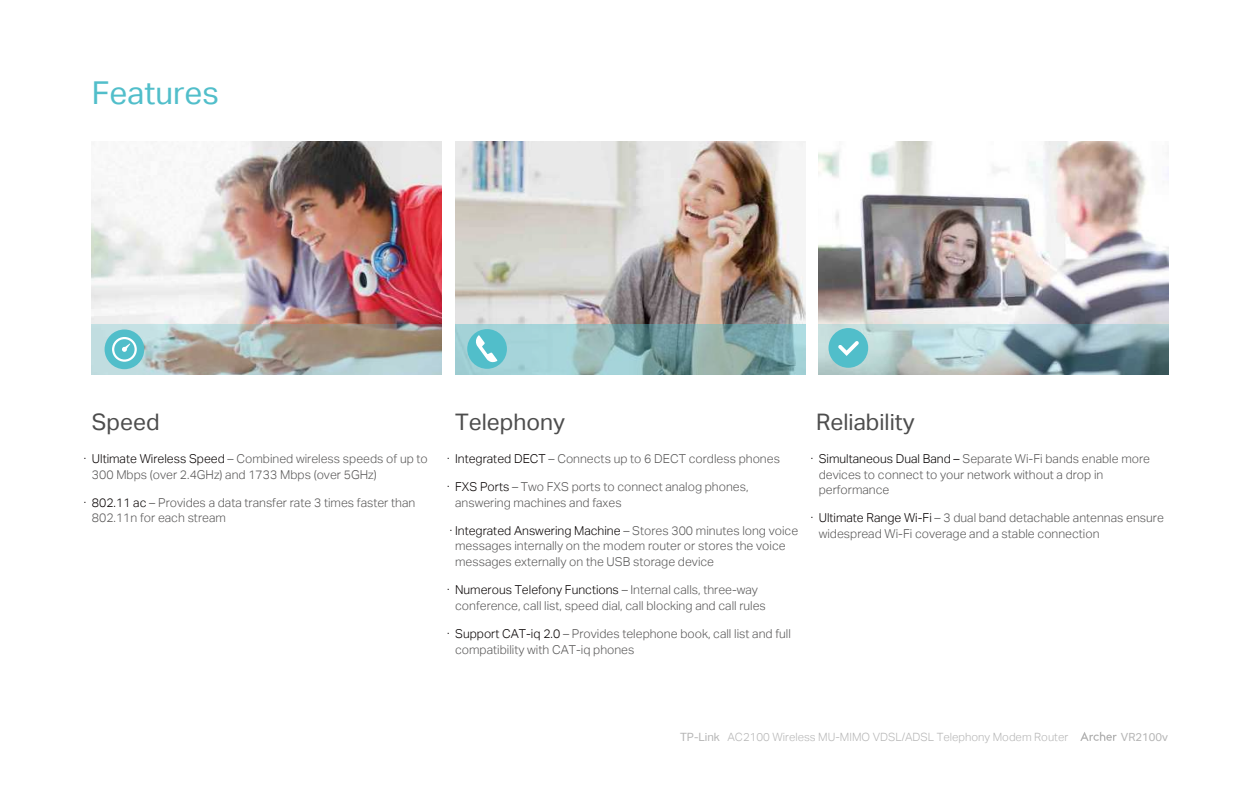
<style>
.page{position:relative;width:1260px;height:788px;background:#fff}
.page>*{position:absolute;margin:0;border:0;box-sizing:border-box;transform-origin:0 0}
.t1{font:31.5px "TP Link Aktiv Regular";color:#51beca}
.t2{font:22.75px "TP Link Aktiv Regular";color:#4d4d4d}
.t3{font:12.25px/15.8px "TP Link Aktiv Light";color:#585757}
.t4{font:11.38px "TP Link Aktiv Light";color:#b5b5b5}
.t5{font:11.2px "TP Link Aktiv Regular";color:#b5b5b5}
.s1{color:#040000}
.s2{color:#060001}
.s3{font-family:"TP Link Aktiv Regular"}
</style>
<div class="page">
<svg style="left:1080px;top:732px;width:37px;height:8px"></svg>
<img style="left:92px;top:141px;width:350px;height:183px">
<svg style="left:92px;top:324px;width:350px;height:50px;background:#aaaca4"></svg>
<div style="left:105px;top:329px;width:39px;height:40px;background:#51beca;border-radius:50%"></div>
<svg style="left:112px;top:337px;width:25px;height:25px"></svg>
<img style="left:819px;top:141px;width:350px;height:183px">
<svg style="left:819px;top:324px;width:350px;height:50px;background:#9bb3b8"></svg>
<div style="left:829px;top:328px;width:39px;height:40px;background:#51beca;border-radius:50%"></div>
<svg style="left:838px;top:341px;width:21px;height:15px"></svg>
<img style="left:456px;top:141px;width:350px;height:233px">
<svg style="left:455px;top:324px;width:350px;height:50px;background:#8cb5b7"></svg>
<div style="left:467px;top:329px;width:40px;height:40px;background:#51beca;border-radius:50%"></div>
<svg style="left:476px;top:335px;width:21px;height:27px"></svg>
<h1 class="t1" style="left:92px;top:80px;width:129px">Features</h1>
<h2 class="t2" style="left:92px;top:412px;width:69px">Speed</h2>
<h2 class="t2" style="left:455px;top:412px;width:111px">Telephony</h2>
<h2 class="t2" style="left:816px;top:412px;width:100px">Reliability</h2>
<p class="t3" style="left:819px;top:451px;width:333px;text-indent:-8px"><span class="s1">· Simultaneous Dual Band –</span> Separate Wi-Fi bands enable more devices to connect to your network without a drop in performance</p>
<p class="t3" style="left:819px;top:511px;width:347px;text-indent:-8px"><span class="s2">· Ultimate Range Wi-Fi</span> – 3 dual band detachable antennas ensure widespread Wi-Fi coverage and a stable connection</p>
<p class="t3" style="left:92px;top:451px;width:338px;text-indent:-8px"><span class="s2">· Ultimate Wireless Speed</span> – Combined wireless speeds of up to<br>300 Mbps (over 2.4GHz) and 1733 Mbps (over 5GHz)</p>
<p class="t3" style="left:92px;top:495px;width:325px;text-indent:-8px"><span class="s2">· 802.11 ac</span> – Provides a data transfer rate 3 times faster than<br>802.11n for each stream</p>
<p class="t3" style="left:447px;top:451px;width:334px"><span class="s2">· Integrated DECT</span> – Connects up to 6 DECT cordless phones</p>
<p class="t3" style="left:455px;top:479px;width:295px;text-indent:-8px"><span class="s2">· FXS Ports</span> – Two FXS ports to connect analog phones, answering machines and faxes</p>
<p class="t3" style="left:455px;top:523px;width:345px;text-indent:-5px"><span class="s2">· Integrated Answering Machine</span> – Stores 300 minutes long voice messages internally on the modem router or stores the voice messages externally on the USB storage device</p>
<p class="t3" style="left:455px;top:583px;width:312px;text-indent:-8px"><span class="s2">· Numerous Telefony Functions</span> – Internal calls, three-way conference, call list, speed dial, call blocking and call rules</p>
<p class="t3" style="left:455px;top:626px;width:337px;text-indent:-8px"><span class="s2">· Support CAT-iq 2.0</span> – Provides telephone book, call list and full compatibility with CAT-iq phones</p>
<p class="t4" style="left:680px;top:732px;width:390px"><span class="s3">TP-Link</span> AC2100 Wireless MU-MIMO VDSL/ADSL Telephony Modem Router</p>
<p class="t5" style="left:1121px;top:732px;width:49px">VR2100v</p>
</div>
